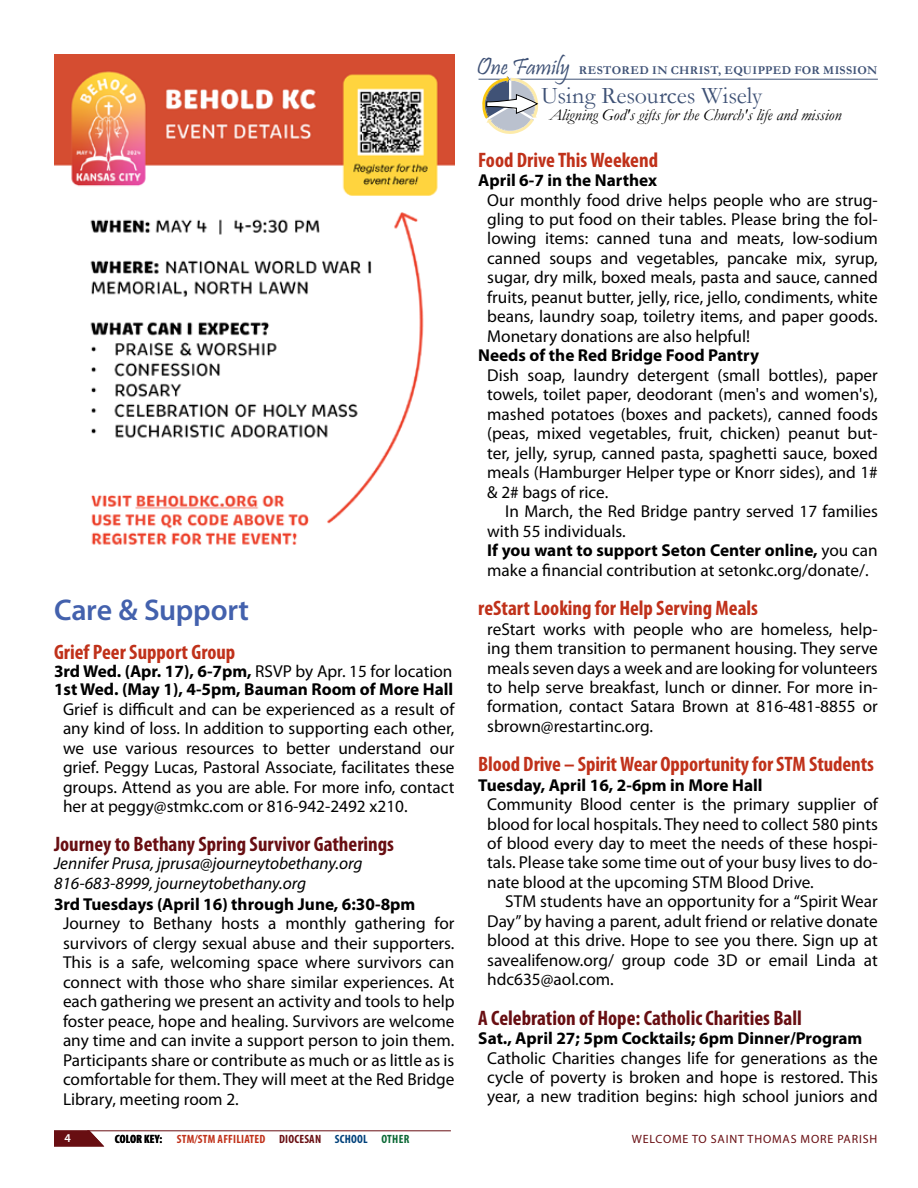
<style>
.page{position:relative;width:918px;height:1188px;background:#fff}
.page>*{position:absolute;margin:0;border:0;box-sizing:border-box;transform-origin:0 0}
.t1{font:600 30px "Myriad Pro";letter-spacing:-.01em;color:#4361ad}
.t2{font:24px "Garamond";letter-spacing:-.005em;color:#3f5276}
.t3{font:700 condensed 21px "Myriad Pro";color:#c0311a}
.t4{font:700 condensed 21px "Myriad Pro";color:#680e12}
.t5{font:17.25px/19.5px "Myriad Pro";color:#000;text-align:justify}
.t6{font:700 17.25px/18px "Myriad Pro";color:#000}
.t7{font:italic 17.25px/19.5px "Myriad Pro";color:#000}
.t8{font:italic 16.5px "Garamond";color:#000}
.t9{font:700 12px "Garamond";letter-spacing:.025em;color:#3f5276}
.t10{font:700 condensed 12px "Myriad Pro";letter-spacing:.02em;color:#c0311a}
.t11{font:12px "Myriad Pro";letter-spacing:.07em;color:#680e12}
.t12{font:700 condensed 12px "Myriad Pro";color:#000}
.t13{font:700 condensed 12px "Myriad Pro";letter-spacing:.02em;color:#0c6936}
.t14{font:600 12px "Myriad Pro";color:#fff}
.s1{font-weight:400}
.s2{font-family:"Pristina";font-weight:400;font-size:24px}
.s3{font-weight:700}
.s4{color:#000}
.s5{color:#680e12}
.s6{color:#00417b}
</style>
<div class="page">
<hr style="left:87px;top:1130px;width:364px;height:1px;background:#680e12">
<svg style="left:54px;top:1130px;width:50px;height:17px"></svg>
<hr style="left:479px;top:79px;width:399px;height:1px;background:#3f5276">
<svg style="left:481px;top:76px;width:57px;height:58px"></svg>
<img style="left:54px;top:55px;width:401px;height:490px">
<h1 class="t1" style="left:54px;top:591px;width:197px">Care &amp; Support</h1>
<p class="t3" style="left:54px;top:639px;width:183px">Grief Peer Support Group</p>
<p class="t6" style="left:54px;top:662px;width:401px">3rd Wed. (Apr. 17), 6-7pm, <span class="s1">RSVP by Apr. 15 for location<br></span>1st Wed. (May 1), 4-5pm, Bauman Room of More Hall</p>
<p class="t5" style="left:63px;top:699px;width:393px">Grief is difficult and can be experienced as a result of any kind of loss. In addition to supporting each other, we use various resources to better understand our grief. Peggy Lucas, Pastoral Associate, facilitates these groups. Attend as you are able. For more info, contact her at peggy@stmkc.com or 816-942-2492 x210.</p>
<p class="t4" style="left:54px;top:831px;width:342px">Journey to Bethany Spring Survivor Gatherings</p>
<p class="t7" style="left:54px;top:854px;width:310px">Jennifer Prusa, jprusa@journeytobethany.org<br>816-683-8999, journeytobethany.org</p>
<p class="t6" style="left:54px;top:894px;width:363px">3rd Tuesdays (April 16) through June, 6:30-8pm</p>
<p class="t5" style="left:63px;top:914px;width:393px">Journey to Bethany hosts a monthly gathering for survivors of clergy sexual abuse and their supporters.<br>This is a safe, welcoming space where survivors can connect with those who share similar experiences. At each gathering we present an activity and tools to help foster peace, hope and healing. Survivors are welcome any time and can invite a support person to join them.<br>Participants share or contribute as much or as little as is comfortable for them. They will meet at the Red Bridge Library, meeting room 2.</p>
<p class="t9" style="left:477px;top:62px;width:402px"><span class="s2">One Family</span> RESTORED IN CHRIST, EQUIPPED FOR MISSION</p>
<h2 class="t2" style="left:541px;top:79px;width:223px">Using Resources Wisely</h2>
<p class="t8" style="left:549px;top:103px;width:294px">Aligning God's gifts for the Church's life and mission</p>
<p class="t3" style="left:478px;top:146px;width:181px">Food Drive This Weekend</p>
<p class="t6" style="left:478px;top:171px;width:180px">April 6-7 in the Narthex</p>
<p class="t5" style="left:487px;top:190px;width:392px">Our monthly food drive helps people who are strug&shy;gling to put food on their tables. Please bring the fol&shy;lowing items: canned tuna and meats, low-sodium canned soups and vegetables, pancake mix, syrup, sugar, dry milk, boxed meals, pasta and sauce, canned fruits, peanut butter, jelly, rice, jello, condiments, white beans, laundry soap, toiletry items, and paper goods.<br>Monetary donations are also helpful!</p>
<p class="t6" style="left:478px;top:346px;width:282px">Needs of the Red Bridge Food Pantry</p>
<p class="t5" style="left:487px;top:365px;width:392px">Dish soap, laundry detergent (small bottles), paper towels, toilet paper, deodorant (men's and women's), mashed potatoes (boxes and packets), canned foods (peas, mixed vegetables, fruit, chicken) peanut but&shy;ter, jelly, syrup, canned pasta, spaghetti sauce, boxed meals (Hamburger Helper type or Knorr sides), and 1# &amp; 2# bags of rice.</p>
<p class="t5" style="left:487px;top:502px;width:392px;text-align:left;text-indent:18px">In March, the Red Bridge pantry served 17 families with 55 individuals.<br><span class="s3">If you want to support Seton Center online,</span> you can make a financial contribution at setonkc.org/donate/.</p>
<p class="t3" style="left:478px;top:595px;width:281px">reStart Looking for Help Serving Meals</p>
<p class="t5" style="left:487px;top:619px;width:392px">reStart works with people who are homeless, help&shy;ing them transition to permanent housing. They serve meals seven days a week and are looking for volunteers to help serve breakfast, lunch or dinner. For more in&shy;formation, contact Satara Brown at 816-481-8855 or sbrown@restartinc.org.</p>
<p class="t3" style="left:478px;top:751px;width:397px">Blood Drive – Spirit Wear Opportunity for STM Students</p>
<p class="t6" style="left:478px;top:775px;width:286px">Tuesday, April 16, 2-6pm in More Hall</p>
<p class="t5" style="left:487px;top:794px;width:392px">Community Blood center is the primary supplier of blood for local hospitals. They need to collect 580 pints of blood every day to meet the needs of these hospi&shy;tals. Please take some time out of your busy lives to do&shy;nate blood at the upcoming STM Blood Drive.</p>
<p class="t5" style="left:487px;top:892px;width:392px;text-indent:18px">STM students have an opportunity for a “Spirit Wear Day” by having a parent, adult friend or relative donate blood at this drive. Hope to see you there. Sign up at savealifenow.org/ group code 3D or email Linda at hdc635@aol.com.</p>
<p class="t4" style="left:478px;top:1004px;width:325px">A Celebration of Hope: Catholic Charities Ball</p>
<p class="t6" style="left:478px;top:1029px;width:386px">Sat., April 27; 5pm Cocktails; 6pm Dinner/Program</p>
<p class="t5" style="left:487px;top:1048px;width:392px">Catholic Charities changes life for generations as the cycle of poverty is broken and hope is restored. This year, a new tradition begins: high school juniors and</p>
<p class="t14" style="left:64px;top:1131px;width:8px">4</p>
<p class="t12" style="left:115px;top:1132px;width:12px">c oolor</p>
<p class="t10" style="left:144px;top:1132px;width:214px"><span class="s4">key:</span> STM/STM affiliated <span class="s5">Diocesan</span> <span class="s6">School</span></p>
<p class="t13" style="left:381px;top:1132px;width:27px">Other</p>
<p class="t11" style="left:632px;top:1132px;width:247px">Welcome to Saint Thomas More Parish</p>
</div>
